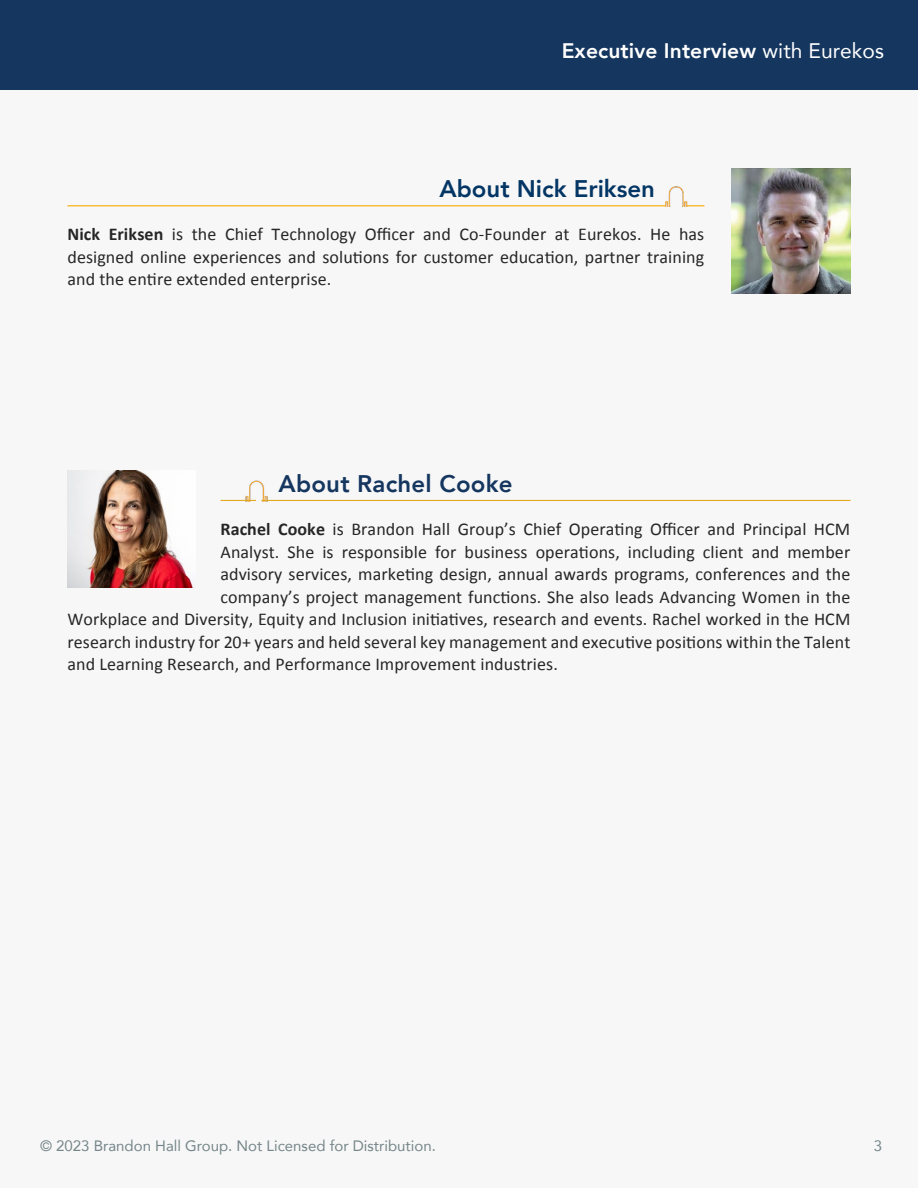
<style>
.page{position:relative;width:918px;height:1188px;background:#f7f7f7}
.page>*{position:absolute;margin:0;border:0;box-sizing:border-box;transform-origin:0 0}
.t1{font:800 24px "Avenir";color:#033664}
.t2{font:800 24px "Avenir";letter-spacing:.01em;color:#15365f}
.t3{font:800 21px "Avenir";letter-spacing:.005em;color:#fff}
.body_copy{font:18px/22.5px "Calibri";letter-spacing:.005em;color:#262626;text-align:justify}
.t4{font:15px "Avenir";color:#758589}
.s1{font-weight:400}
.s2{font-weight:700}
</style>
<div class="page">
<div style="left:0;top:0;width:918px;height:90px;background:#15365f"></div>
<img style="left:731px;top:168px;width:119px;height:126px">
<img style="left:665px;top:186px;width:40px;height:20px">
<svg style="left:687px;top:205px;width:17px;height:1px"></svg>
<hr style="left:68px;top:205px;width:597px;height:1px;background:#f8ac00">
<img style="left:236px;top:480px;width:128px;height:21px">
<hr style="left:220px;top:500px;width:36px;height:1px;background:#e4aa1f">
<hr style="left:261px;top:500px;width:590px;height:1px;background:#e4aa1f">
<img style="left:68px;top:471px;width:125px;height:117px">
<p class="t3" style="left:562px;top:35px;width:324px">Executive Interview <span class="s1">with Eurekos</span></p>
<p class="t1" style="left:440px;top:170px;width:217px">About Nick Eriksen</p>
<p class="body_copy" style="left:68px;top:222px;width:638px"><span class="s2">Nick Eriksen</span> is the Chief Technology Officer and Co-Founder at Eurekos. He has designed online experiences and solutions for customer education, partner training and the entire extended enterprise.</p>
<p class="t2" style="left:279px;top:465px;width:236px">About Rachel Cooke</p>
<p class="body_copy" style="left:220px;top:518px;width:631px"><span class="s2">Rachel Cooke</span> is Brandon Hall Group’s Chief Operating Officer and Principal HCM Analyst. She is responsible for business operations, including client and member advisory services, marketing design, annual awards programs, conferences and the company’s project management functions. She also leads Advancing Women in the</p>
<p class="body_copy" style="left:68px;top:608px;width:784px">Workplace and Diversity, Equity and Inclusion initiatives, research and events. Rachel worked in the HCM research industry for 20+ years and held several key management and executive positions within the Talent and Learning Research, and Performance Improvement industries.</p>
<p class="t4" style="left:40px;top:1133px;width:397px">© 2023 Brandon Hall Group. Not Licensed for Distribution.</p>
<p class="t4" style="left:874px;top:1133px;width:10px">3</p>
</div>
